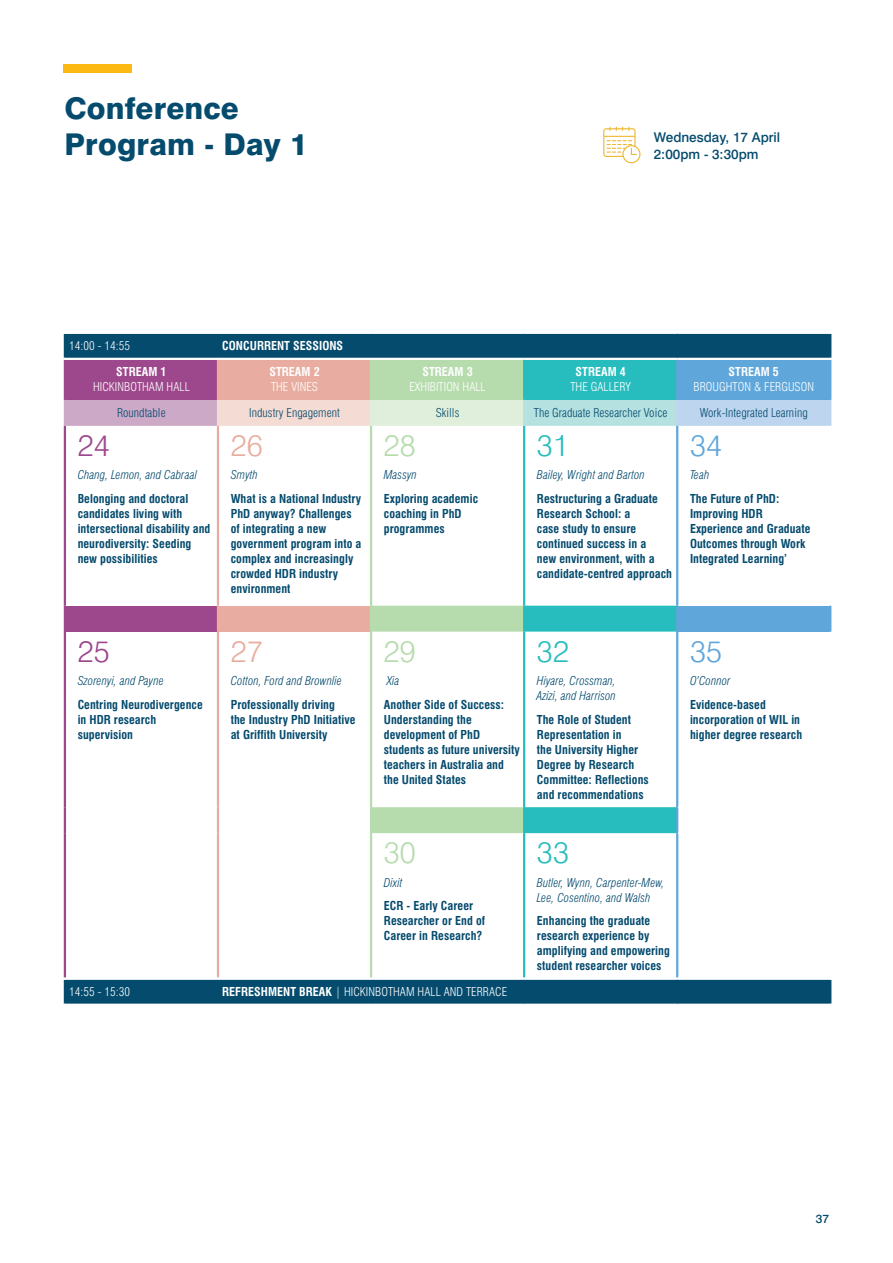
<style>
.page{position:relative;width:893px;height:1263px;background:#fff}
.page>*{position:absolute;margin:0;border:0;box-sizing:border-box;transform-origin:0 0}
.t1{font:800 30px/36px "Swiss 721 BT";letter-spacing:.005em;color:#054b6e}
.t2{font:300 30px "Swiss 721 BT";color:#b6dcae}
.t3{font:300 30px "Swiss 721 BT";color:#27bdbe}
.t4{font:300 30px "Swiss 721 BT";color:#9d478c}
.t5{font:300 30px "Swiss 721 BT";color:#e8ada0}
.t6{font:300 30px "Swiss 721 BT";color:#5fa6db}
.t7{font:500 13.5px/16.5px "Swiss 721 BT";color:#054b6e}
.t8{font:700 condensed 12px/15px "Swiss 721 BT";letter-spacing:.005em;color:#054b6e}
.t9{font:italic 300 condensed 12px/15px "Swiss 721 BT";letter-spacing:.005em;color:#054b6e}
.t10{font:300 condensed 12px "Swiss 721 BT";letter-spacing:.005em;color:#fff}
.t11{font:300 condensed 12px "Swiss 721 BT";letter-spacing:.005em;color:#054b6e}
.t12{font:700 condensed 12px "Swiss 721 BT";letter-spacing:.005em;color:#fff}
.t13{font:500 12px "Swiss 721 BT";color:#054b6e}
.s1{font-weight:700}
</style>
<div class="page">
<div style="left:66px;top:334px;width:763px;height:670px;background:#054b6e"></div>
<div style="left:65px;top:359px;width:153px;height:41px;background:#9d478c"></div>
<div style="left:218px;top:359px;width:153px;height:41px;background:#e8ada0"></div>
<div style="left:371px;top:359px;width:153px;height:41px;background:#b6dcae"></div>
<div style="left:524px;top:359px;width:153px;height:41px;background:#27bdbe"></div>
<div style="left:677px;top:359px;width:153px;height:41px;background:#5fa6db"></div>
<div style="left:65px;top:400px;width:153px;height:26px;background:#cda9c8"></div>
<div style="left:218px;top:400px;width:153px;height:26px;background:#f4dbd3"></div>
<div style="left:371px;top:400px;width:153px;height:26px;background:#dfefdc"></div>
<div style="left:524px;top:400px;width:153px;height:26px;background:#b5e1e1"></div>
<div style="left:677px;top:400px;width:153px;height:26px;background:#bdd5ef"></div>
<svg style="left:66px;top:426px;width:763px;height:551px"></svg>
<div style="left:65px;top:606px;width:153px;height:26px;background:#9d478c"></div>
<div style="left:218px;top:606px;width:153px;height:26px;background:#e8ada0"></div>
<svg style="left:372px;top:606px;width:304px;height:227px"></svg>
<div style="left:677px;top:606px;width:153px;height:26px;background:#5fa6db"></div>
<hr style="left:64px;top:334px;width:2px;height:24px;background:#054b6e">
<hr style="left:64px;top:980px;width:2px;height:24px;background:#054b6e">
<hr style="left:64px;top:360px;width:2px;height:40px;background:#9d478c">
<hr style="left:64px;top:426px;width:2px;height:180px;background:#9d478c">
<hr style="left:64px;top:632px;width:2px;height:175px;background:#9d478c">
<hr style="left:64px;top:833px;width:2px;height:144px;background:#9d478c">
<hr style="left:217px;top:360px;width:2px;height:40px;background:#e8ada0">
<hr style="left:217px;top:426px;width:2px;height:180px;background:#e8ada0">
<hr style="left:217px;top:632px;width:2px;height:175px;background:#e8ada0">
<hr style="left:217px;top:833px;width:2px;height:144px;background:#e8ada0">
<hr style="left:370px;top:360px;width:2px;height:40px;background:#b6dcae">
<hr style="left:370px;top:426px;width:2px;height:180px;background:#b6dcae">
<hr style="left:370px;top:632px;width:2px;height:175px;background:#b6dcae">
<hr style="left:370px;top:833px;width:2px;height:144px;background:#b6dcae">
<hr style="left:523px;top:360px;width:2px;height:40px;background:#27bdbe">
<hr style="left:523px;top:426px;width:2px;height:180px;background:#27bdbe">
<hr style="left:523px;top:632px;width:2px;height:175px;background:#27bdbe">
<hr style="left:523px;top:833px;width:2px;height:144px;background:#27bdbe">
<hr style="left:676px;top:360px;width:2px;height:40px;background:#5fa6db">
<hr style="left:676px;top:426px;width:2px;height:180px;background:#5fa6db">
<hr style="left:676px;top:632px;width:2px;height:175px;background:#5fa6db">
<hr style="left:676px;top:833px;width:2px;height:144px;background:#5fa6db">
<hr style="left:370px;top:400px;width:2px;height:26px;background:#dfefdc">
<hr style="left:64px;top:400px;width:2px;height:26px;background:#cda9c8">
<hr style="left:217px;top:400px;width:2px;height:26px;background:#f4dbd3">
<hr style="left:523px;top:400px;width:2px;height:26px;background:#b5e1e1">
<hr style="left:676px;top:400px;width:2px;height:26px;background:#bdd5ef">
<hr style="left:64px;top:606px;width:2px;height:26px;background:#9d478c">
<hr style="left:217px;top:606px;width:2px;height:26px;background:#e8ada0">
<hr style="left:370px;top:606px;width:2px;height:26px;background:#b6dcae">
<hr style="left:523px;top:606px;width:2px;height:26px;background:#27bdbe">
<hr style="left:523px;top:807px;width:2px;height:26px;background:#27bdbe">
<hr style="left:829px;top:360px;width:2px;height:40px;background:#5fa6db">
<hr style="left:829px;top:400px;width:2px;height:26px;background:#bdd5ef">
<hr style="left:829px;top:334px;width:2px;height:24px;background:#054b6e">
<hr style="left:829px;top:980px;width:2px;height:24px;background:#054b6e">
<hr style="left:64px;top:358px;width:154px;height:2px;background:#fff">
<hr style="left:218px;top:358px;width:153px;height:2px;background:#fff">
<hr style="left:371px;top:358px;width:153px;height:2px;background:#fff">
<hr style="left:524px;top:358px;width:153px;height:2px;background:#fff">
<hr style="left:677px;top:358px;width:154px;height:2px;background:#fff">
<hr style="left:64px;top:977px;width:154px;height:3px;background:#fff">
<hr style="left:218px;top:977px;width:153px;height:3px;background:#fff">
<hr style="left:371px;top:977px;width:153px;height:3px;background:#fff">
<hr style="left:524px;top:977px;width:153px;height:3px;background:#fff">
<hr style="left:677px;top:977px;width:154px;height:3px;background:#fff">
<hr style="left:676px;top:606px;width:2px;height:26px;background:#5fa6db">
<hr style="left:829px;top:606px;width:2px;height:26px;background:#5fa6db">
<hr style="left:370px;top:807px;width:2px;height:26px;background:#b6dcae">
<hr style="left:676px;top:807px;width:2px;height:26px;background:#5fa6db">
<hr style="left:678px;top:806px;width:153px;height:2px;background:#fff">
<hr style="left:678px;top:832px;width:153px;height:2px;background:#fff">
<hr style="left:64px;top:807px;width:2px;height:26px;background:#9d478c">
<hr style="left:217px;top:807px;width:2px;height:26px;background:#e8ada0">
<hr style="left:66px;top:832px;width:151px;height:2px;background:#fff">
<div style="left:64px;top:64px;width:68px;height:8px;background:#fdb913"></div>
<svg style="left:603px;top:127px;width:38px;height:37px"></svg>
<h1 class="t1" style="left:64px;top:90px;width:244px">Conference<br>Program - Day 1</h1>
<p class="t10" style="left:69px;top:339px;width:62px">14:00 - 14:55</p>
<p class="t12" style="left:222px;top:339px;width:122px">CONCURRENT SESSIONS</p>
<p class="t12" style="left:116px;top:365px;width:52px">STREAM 1</p>
<p class="t10" style="left:93px;top:380px;width:98px">HICKINBOTHAM HALL</p>
<p class="t12" style="left:269px;top:365px;width:52px">STREAM 2</p>
<p class="t10" style="left:271px;top:380px;width:49px">THE VINES</p>
<p class="t12" style="left:422px;top:365px;width:52px">STREAM 3</p>
<p class="t10" style="left:409px;top:380px;width:78px">EXHIBITION HALL</p>
<p class="t7" style="left:654px;top:129px;width:128px">Wednesday, 17 April<br>2:00pm - 3:30pm</p>
<p class="t12" style="left:576px;top:365px;width:52px">STREAM 4</p>
<p class="t10" style="left:570px;top:380px;width:62px">THE GALLERY</p>
<p class="t12" style="left:729px;top:365px;width:52px">STREAM 5</p>
<p class="t10" style="left:693px;top:380px;width:122px">BROUGHTON &amp; FERGUSON</p>
<p class="t11" style="left:117px;top:406px;width:50px">Roundtable</p>
<p class="t11" style="left:249px;top:406px;width:92px">Industry Engagement</p>
<p class="t11" style="left:436px;top:406px;width:25px">Skills</p>
<p class="t11" style="left:534px;top:406px;width:135px">The Graduate Researcher Voice</p>
<p class="t11" style="left:700px;top:406px;width:110px">Work-Integrated Learning</p>
<h1 class="t4" style="left:78px;top:427px;width:34px">24</h1>
<p class="t9" style="left:78px;top:467px;width:121px">Chang, Lemon, and Cabraal</p>
<p class="t8" style="left:78px;top:491px;width:134px">Belonging and doctoral candidates living with intersectional disability and neurodiversity: Seeding new possibilities</p>
<h1 class="t5" style="left:231px;top:427px;width:34px">26</h1>
<p class="t9" style="left:231px;top:467px;width:29px">Smyth</p>
<p class="t8" style="left:231px;top:491px;width:132px">What is a National Industry<br>PhD anyway? Challenges of integrating a new government program into a complex and increasingly crowded HDR industry environment</p>
<h1 class="t2" style="left:384px;top:427px;width:34px">28</h1>
<p class="t9" style="left:384px;top:467px;width:35px">Massyn</p>
<p class="t8" style="left:384px;top:491px;width:96px">Exploring academic coaching in PhD programmes</p>
<h1 class="t3" style="left:537px;top:427px;width:34px">31</h1>
<p class="t9" style="left:537px;top:467px;width:110px">Bailey, Wright and Barton</p>
<p class="t8" style="left:537px;top:491px;width:137px">Restructuring a Graduate<br>Research School: a<br>case study to ensure continued success in a<br>new environment, with a candidate-centred approach</p>
<h1 class="t6" style="left:690px;top:427px;width:34px">34</h1>
<p class="t9" style="left:690px;top:467px;width:21px">Teah</p>
<p class="t8" style="left:690px;top:491px;width:122px">The Future of PhD:<br>Improving HDR<br>Experience and Graduate<br>Outcomes through Work<br>Integrated Learning’</p>
<h1 class="t4" style="left:78px;top:633px;width:34px">25</h1>
<p class="t9" style="left:78px;top:673px;width:88px">Szorenyi, and Payne</p>
<p class="t8" style="left:78px;top:697px;width:127px">Centring Neurodivergence in HDR research supervision</p>
<h1 class="t5" style="left:231px;top:633px;width:34px">27</h1>
<p class="t9" style="left:231px;top:673px;width:113px">Cotton, Ford and Brownlie</p>
<p class="t8" style="left:231px;top:697px;width:126px">Professionally driving<br>the Industry PhD Initiative at Griffith University</p>
<h1 class="t2" style="left:384px;top:633px;width:34px">29</h1>
<p class="t9" style="left:387px;top:673px;width:14px">Xia</p>
<p class="t8" style="left:384px;top:697px;width:138px">Another Side of Success:<br>Understanding the development of PhD students as future university teachers in Australia and the United States</p>
<h1 class="t3" style="left:537px;top:633px;width:34px">32</h1>
<p class="t9" style="left:537px;top:673px;width:80px">Hiyare, Crossman,<br>Azizi, and Harrison</p>
<p class="t8" style="left:537px;top:712px;width:113px">The Role of Student<br>Representation in<br>the University Higher<br>Degree by Research<br>Committee: Reflections and recommendations</p>
<h1 class="t2" style="left:384px;top:834px;width:34px">30</h1>
<p class="t9" style="left:384px;top:875px;width:20px">Dixit</p>
<p class="t8" style="left:384px;top:898px;width:103px">ECR - Early Career<br>Researcher or End of<br>Career in Research?</p>
<p class="t10" style="left:69px;top:984px;width:62px">14:55 - 15:30</p>
<p class="t10" style="left:222px;top:985px;width:287px"><span class="s1">REFRESHMENT BREAK</span> | HICKINBOTHAM HALL AND TERRACE</p>
<h1 class="t3" style="left:537px;top:834px;width:34px">33</h1>
<p class="t9" style="left:537px;top:875px;width:129px">Butler, Wynn, Carpenter-Mew,<br>Lee, Cosentino, and Walsh</p>
<p class="t8" style="left:537px;top:913px;width:135px">Enhancing the graduate research experience by amplifying and empowering student researcher voices</p>
<h1 class="t6" style="left:690px;top:633px;width:34px">35</h1>
<p class="t9" style="left:690px;top:673px;width:42px">O’Connor</p>
<p class="t8" style="left:690px;top:697px;width:114px">Evidence-based incorporation of WIL in higher degree research</p>
<p class="t13" style="left:816px;top:1211px;width:15px">37</p>
</div>
